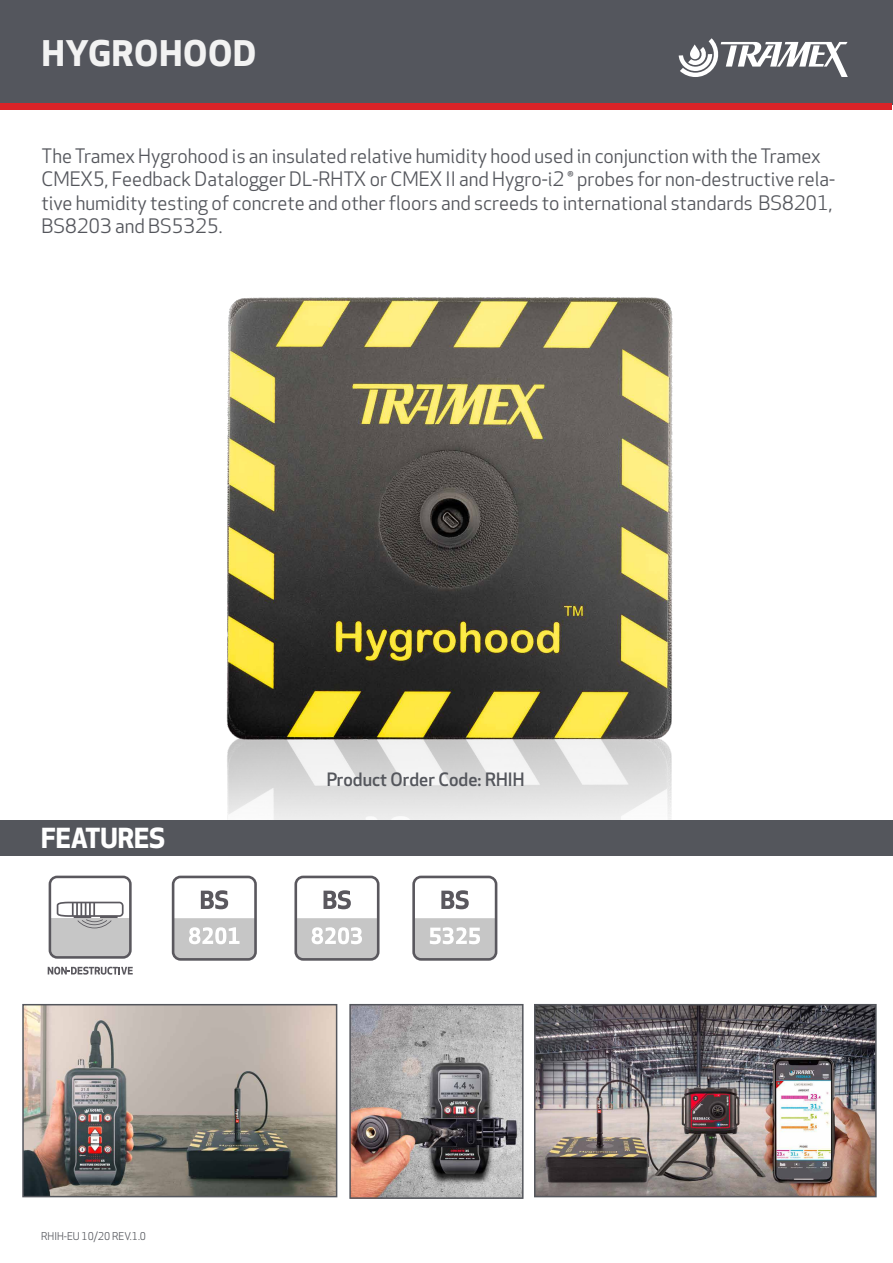
<style>
.page{position:relative;width:893px;height:1263px;background:#fff}
.page>*{position:absolute;margin:0;border:0;box-sizing:border-box;transform-origin:0 0}
.t1{font:700 34.5px "Apex New";letter-spacing:.02em;color:#f2f2f2;scale:1.04 1}
.t2{font:700 27px "Apex New";color:#fff}
.t3{font:19.5px/23.4px "Apex New";color:#54565c}
.t4{font:500 18px "Apex New";color:#54565c}
.t5{font:10.5px "Apex New";color:#54565c}
</style>
<div class="page">
<img style="left:109px;top:297px;width:679px;height:579px">
<div style="left:0;top:0;width:893px;height:104px;background:#54565d"></div>
<div style="left:0;top:103px;width:892px;height:7px;background:#da2328"></div>
<svg style="left:679px;top:38px;width:169px;height:39px"></svg>
<div style="left:0;top:820px;width:893px;height:35px;background:#54565c"></div>
<svg style="left:48px;top:967px;width:85px;height:8px"></svg>
<svg style="left:49px;top:876px;width:83px;height:83px"></svg>
<svg style="left:412px;top:876px;width:85px;height:85px"></svg>
<svg style="left:172px;top:876px;width:85px;height:85px"></svg>
<svg style="left:294px;top:876px;width:85px;height:85px"></svg>
<img style="left:352px;top:1007px;width:169px;height:189px">
<div style="left:349px;top:1004px;width:175px;height:195px;border:2px solid #54565c"></div>
<img style="left:25px;top:1007px;width:309px;height:187px">
<div style="left:22px;top:1004px;width:315px;height:193px;border:2px solid #54565c"></div>
<img style="left:537px;top:1007px;width:337px;height:187px">
<div style="left:534px;top:1004px;width:343px;height:193px;border:2px solid #54565c"></div>
<h1 class="t1" style="left:42px;top:33px;width:208px">HYGROHOOD</h1>
<p class="t3" style="left:41px;top:145px;width:795px">The Tramex Hygrohood is an insulated relative humidity hood used in conjunction with the Tramex CMEX5, Feedback Datalogger DL-RHTX or CMEX II and Hygro-i2 ® probes for non-destructive rela&shy;tive humidity testing of concrete and other floors and screeds to international standards BS8201, BS8203 and BS5325.</p>
<h2 class="t2" style="left:41px;top:822px;width:126px">FEATURES</h2>
<p class="t5" style="left:41px;top:1230px;width:106px">RHIH-EU 10/20 REV.1.0</p>
<p class="t4" style="left:327px;top:769px;width:199px">Product Order Code: RHIH</p>
</div>
